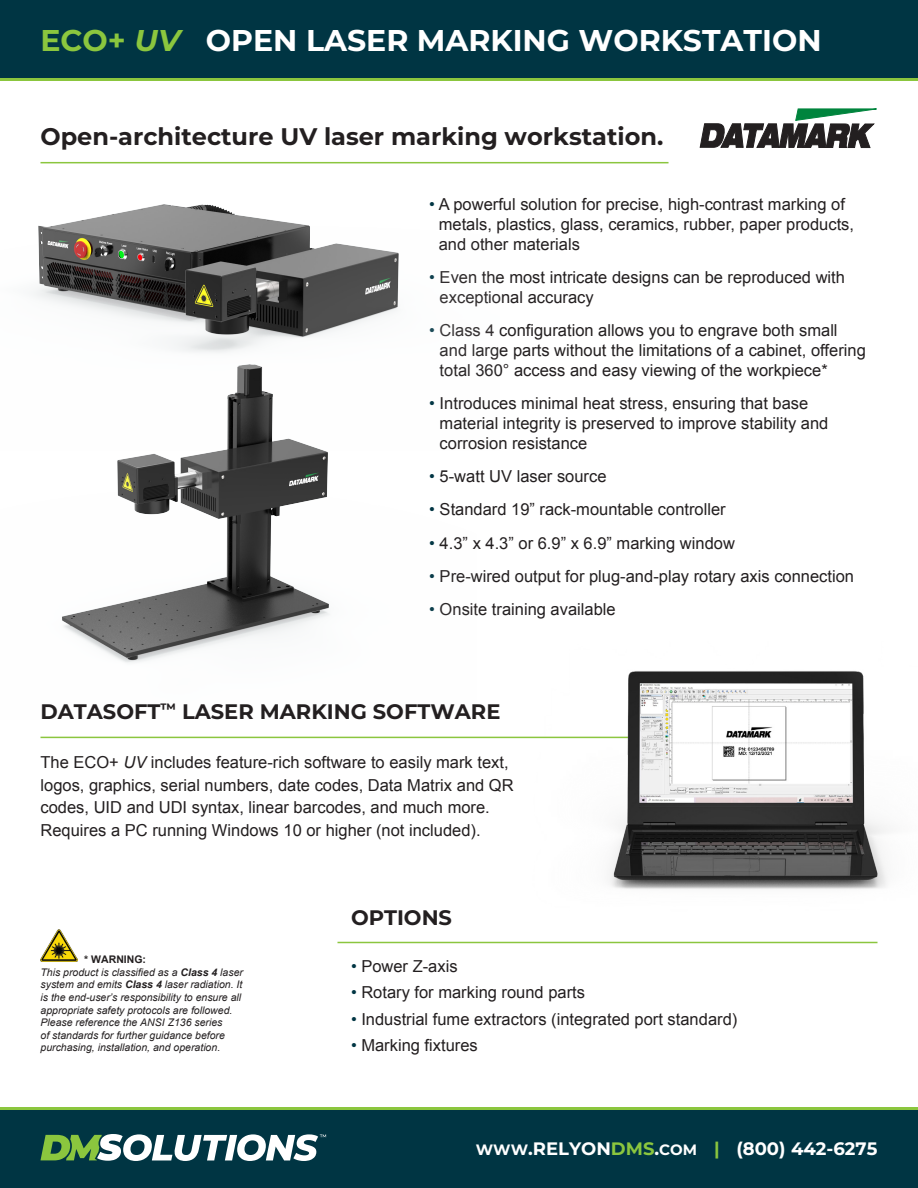
<style>
.page{position:relative;width:918px;height:1188px;background:#fff}
.page>*{position:absolute;margin:0;border:0;box-sizing:border-box;transform-origin:0 0}
.t1{font:100 30px "Montserrat";color:#fff}
.t2{font:100 24px "Montserrat";color:#231f20}
.t3{font:100 21px "Montserrat";color:#231f20}
.t4{font:100 18px "Montserrat";color:#fff}
.t5{font:16.5px/19.8px "Arial";color:#231f20}
.t6{font:italic 10.5px/12.6px "Arial";color:#231f20}
.t7{font:700 10.5px "Arial";color:#231f20}
.s1{color:#8bc63e}
.s2{font-style:italic;color:#8bc63e}
.s3{color:#003543}
.s4{font-style:italic}
.s5{font-weight:700}
.s6{font-size:15px}
</style>
<div class="page">
<div style="left:0;top:1107px;width:918px;height:81px;background:#003543"></div>
<hr style="left:0;top:1107px;width:918px;height:3px;background:#8bc63e">
<hr style="left:40px;top:737px;width:597px;height:1px;background:#8bc63e">
<hr style="left:338px;top:942px;width:540px;height:1px;background:#8bc63e">
<div style="left:0;top:0;width:918px;height:81px;background:#003543"></div>
<img style="left:524px;top:671px;width:363px;height:218px">
<svg style="left:700px;top:109px;width:177px;height:39px"></svg>
<hr style="left:0;top:78px;width:918px;height:3px;background:#8bc63e">
<svg style="left:40px;top:1134px;width:286px;height:27px"></svg>
<hr style="left:40px;top:162px;width:629px;height:1px;background:#8bc63e">
<img style="left:40px;top:929px;width:37px;height:33px">
<img style="left:33px;top:161px;width:466px;height:170px">
<img style="left:62px;top:331px;width:271px;height:332px">
<p class="t1" style="left:40px;top:20px;width:783px"><span class="s1">ECO+</span> <span class="s2">UV</span> OPEN LASER MARKING WORKSTATION</p>
<p class="t2" style="left:40px;top:120px;width:624px">Open-architecture UV laser marking workstation.</p>
<p class="t5" style="left:439px;top:195px;width:417px;text-indent:-9px"><span class="s3">•</span> A powerful solution for precise, high-contrast marking of metals, plastics, glass, ceramics, rubber, paper products, and other materials</p>
<p class="t5" style="left:440px;top:268px;width:407px;text-indent:-10px"><span class="s3">•</span> Even the most intricate designs can be reproduced with exceptional accuracy</p>
<p class="t5" style="left:440px;top:321px;width:428px;text-indent:-10px"><span class="s3">•</span> Class 4 configuration allows you to engrave both small and large parts without the limitations of a cabinet, offering total 360° access and easy viewing of the workpiece*</p>
<p class="t5" style="left:440px;top:394px;width:390px;text-indent:-10px"><span class="s3">•</span> Introduces minimal heat stress, ensuring that base material integrity is preserved to improve stability and corrosion resistance</p>
<p class="t5" style="left:429px;top:467px;width:179px"><span class="s3">•</span> 5-watt UV laser source</p>
<p class="t5" style="left:429px;top:500px;width:298px"><span class="s3">•</span> Standard 19” rack-mountable controller</p>
<p class="t5" style="left:429px;top:533px;width:307px"><span class="s3">•</span> 4.3” x 4.3” or 6.9” x 6.9” marking window</p>
<p class="t5" style="left:429px;top:567px;width:426px"><span class="s3">•</span> Pre-wired output for plug-and-play rotary axis connection</p>
<p class="t5" style="left:429px;top:600px;width:188px"><span class="s3">•</span> Onsite training available</p>
<p class="t3" style="left:40px;top:697px;width:461px">DATASOFT<sup>™</sup> LASER MARKING SOFTWARE</p>
<p class="t5" style="left:40px;top:751px;width:475px;line-height:22.5px">The ECO+ <span class="s4">UV</span> includes feature-rich software to easily mark text, logos, graphics, serial numbers, date codes, Data Matrix and QR codes, UID and UDI syntax, linear barcodes, and much more.<br>Requires a PC running Windows 10 or higher (not included).</p>
<p class="t7" style="left:84px;top:953px;width:63px">* WARNING:</p>
<p class="t6" style="left:40px;top:966px;width:204px">This product is classified as a <span class="s5">Class 4</span> laser system and emits <span class="s5">Class 4</span> laser radiation. It is the end-user’s responsibility to ensure all appropriate safety protocols are followed.<br>Please reference the ANSI Z136 series<br>of standards for further guidance before purchasing, installation, and operation.</p>
<p class="t3" style="left:351px;top:903px;width:103px">OPTIONS</p>
<p class="t5" style="left:351px;top:956px;width:108px"><span class="s3">•</span> Power Z-axis</p>
<p class="t5" style="left:351px;top:983px;width:236px"><span class="s3">•</span> Rotary for marking round parts</p>
<p class="t5" style="left:351px;top:1009px;width:388px"><span class="s3">•</span> Industrial fume extractors (integrated port standard)</p>
<p class="t5" style="left:351px;top:1036px;width:128px"><span class="s3">•</span> Marking fixtures</p>
<p class="t4" style="left:476px;top:1137px;width:403px"><span class="s6">WWW</span>.RELYON<span class="s1">DMS</span>.<span class="s6">COM</span> <span class="s1">|</span> (800) 442-6275</p>
</div>
